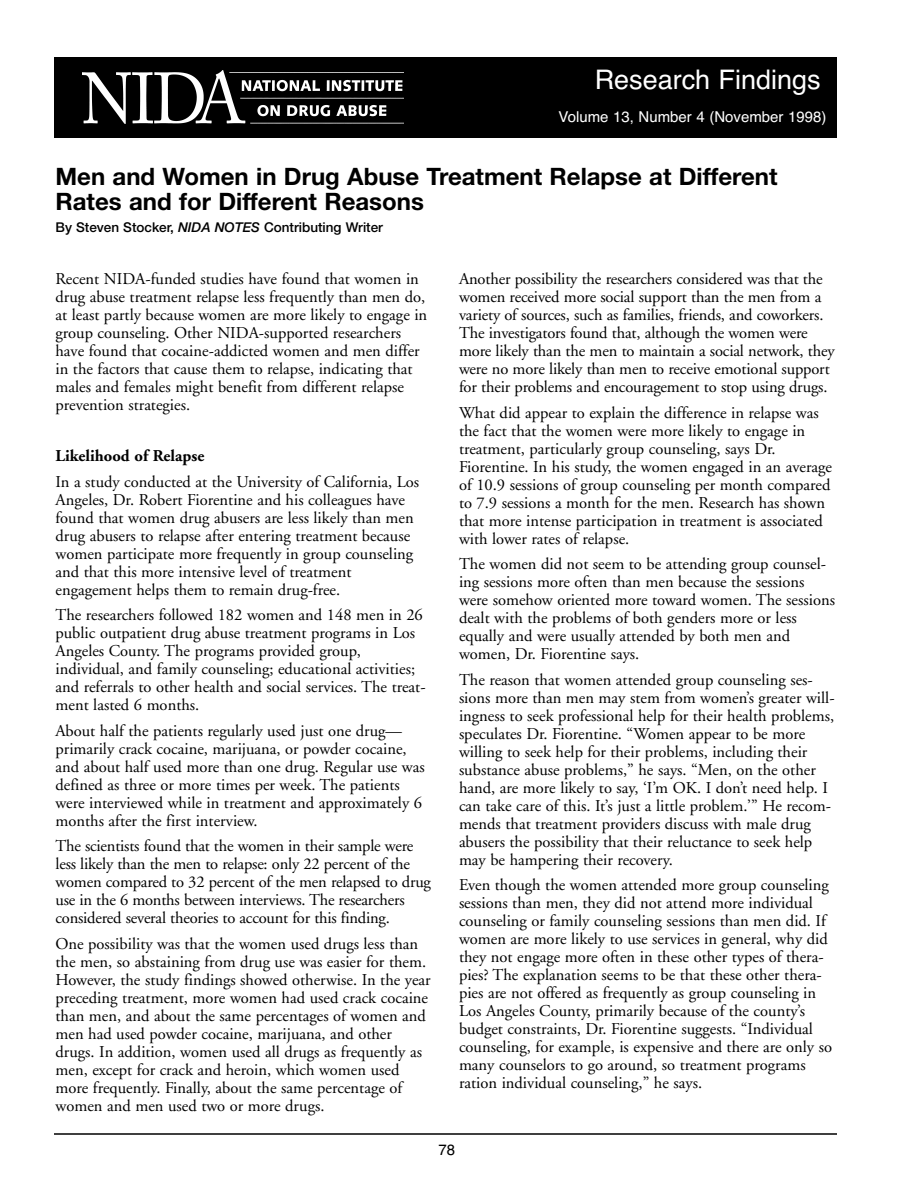
<style>
.page{position:relative;width:918px;height:1188px;background:#fff}
.page>*{position:absolute;margin:0;border:0;box-sizing:border-box;transform-origin:0 0}
.t1{font:27px "Helvetica";color:#fff}
.t2{font:700 24px/25.5px "Helvetica Neue";color:#000}
.t3{font:16.5px/18px "Adobe Garamond";color:#000}
.t4{font:700 16.5px "Adobe Garamond";color:#000}
.t5{font:15px "Helvetica";color:#fff}
.t6{font:15px "Helvetica";color:#000}
.t7{font:500 13.5px "Helvetica Neue";color:#000}
.s1{font-style:italic}
</style>
<div class="page">
<div style="left:54px;top:57px;width:783px;height:81px;background:#000"></div>
<img style="left:82px;top:70px;width:322px;height:53px">
<hr style="left:54px;top:1133px;width:783px;height:2px;background:#000">
<h1 class="t1" style="left:595px;top:64px;width:227px">Research Findings</h1>
<p class="t5" style="left:559px;top:108px;width:270px">Volume 13, Number 4 (November 1998)</p>
<h2 class="t2" style="left:56px;top:166px;width:724px">Men and Women in Drug Abuse Treatment Relapse at Different<br>Rates and for Different Reasons</h2>
<p class="t7" style="left:56px;top:222px;width:329px">By Steven Stocker, <span class="s1">NIDA NOTES</span> Contributing Writer</p>
<p class="t3" style="left:56px;top:272px;width:373px">Recent NIDA-funded studies have found that women in drug abuse treatment relapse less frequently than men do, at least partly because women are more likely to engage in group counseling. Other NIDA-supported researchers have found that cocaine-addicted women and men differ in the factors that cause them to relapse, indicating that males and females might benefit from different relapse prevention strategies.</p>
<p class="t4" style="left:56px;top:450px;width:150px">Likelihood of Relapse</p>
<p class="t3" style="left:56px;top:474px;width:365px">In a study conducted at the University of California, Los Angeles, Dr. Robert Fiorentine and his colleagues have found that women drug abusers are less likely than men drug abusers to relapse after entering treatment because women participate more frequently in group counseling and that this more intensive level of treatment engagement helps them to remain drug-free.</p>
<p class="t3" style="left:56px;top:608px;width:372px">The researchers followed 182 women and 148 men in 26 public outpatient drug abuse treatment programs in Los Angeles County. The programs provided group, individual, and family counseling; educational activities; and referrals to other health and social services. The treat&shy;ment lasted 6 months.</p>
<p class="t3" style="left:56px;top:723px;width:371px">About half the patients regularly used just one drug— primarily crack cocaine, marijuana, or powder cocaine, and about half used more than one drug. Regular use was defined as three or more times per week. The patients were interviewed while in treatment and approximately 6 months after the first interview.</p>
<p class="t3" style="left:55px;top:839px;width:377px">The scientists found that the women in their sample were less likely than the men to relapse: only 22 percent of the women compared to 32 percent of the men relapsed to drug use in the 6 months between interviews. The researchers considered several theories to account for this finding.</p>
<p class="t3" style="left:55px;top:936px;width:377px">One possibility was that the women used drugs less than the men, so abstaining from drug use was easier for them.<br>However, the study findings showed otherwise. In the year preceding treatment, more women had used crack cocaine than men, and about the same percentages of women and men had used powder cocaine, marijuana, and other drugs. In addition, women used all drugs as frequently as men, except for crack and heroin, which women used more frequently. Finally, about the same percentage of women and men used two or more drugs.</p>
<p class="t3" style="left:459px;top:272px;width:377px">Another possibility the researchers considered was that the women received more social support than the men from a variety of sources, such as families, friends, and coworkers.<br>The investigators found that, although the women were more likely than the men to maintain a social network, they were no more likely than men to receive emotional support for their problems and encouragement to stop using drugs.</p>
<p class="t3" style="left:459px;top:405px;width:375px">What did appear to explain the difference in relapse was the fact that the women were more likely to engage in treatment, particularly group counseling, says Dr.<br>Fiorentine. In his study, the women engaged in an average of 10.9 sessions of group counseling per month compared to 7.9 sessions a month for the men. Research has shown that more intense participation in treatment is associated with lower rates of relapse.</p>
<p class="t3" style="left:459px;top:557px;width:378px">The women did not seem to be attending group counsel&shy;ing sessions more often than men because the sessions were somehow oriented more toward women. The sessions dealt with the problems of both genders more or less equally and were usually attended by both men and women, Dr. Fiorentine says.</p>
<p class="t3" style="left:459px;top:672px;width:377px">The reason that women attended group counseling ses&shy;sions more than men may stem from women’s greater will&shy;ingness to seek professional help for their health problems, speculates Dr. Fiorentine. “Women appear to be more willing to seek help for their problems, including their substance abuse problems,” he says. “Men, on the other hand, are more likely to say, ‘I’m OK. I don’t need help. I can take care of this. It’s just a little problem.’” He recom&shy;mends that treatment providers discuss with male drug abusers the possibility that their reluctance to seek help may be hampering their recovery.</p>
<p class="t3" style="left:459px;top:878px;width:375px">Even though the women attended more group counseling sessions than men, they did not attend more individual counseling or family counseling sessions than men did. If women are more likely to use services in general, why did they not engage more often in these other types of thera&shy;pies? The explanation seems to be that these other thera&shy;pies are not offered as frequently as group counseling in Los Angeles County, primarily because of the county’s budget constraints, Dr. Fiorentine suggests. “Individual counseling, for example, is expensive and there are only so many counselors to go around, so treatment programs ration individual counseling,” he says.</p>
<p class="t6" style="left:438px;top:1142px;width:18px">78</p>
</div>
